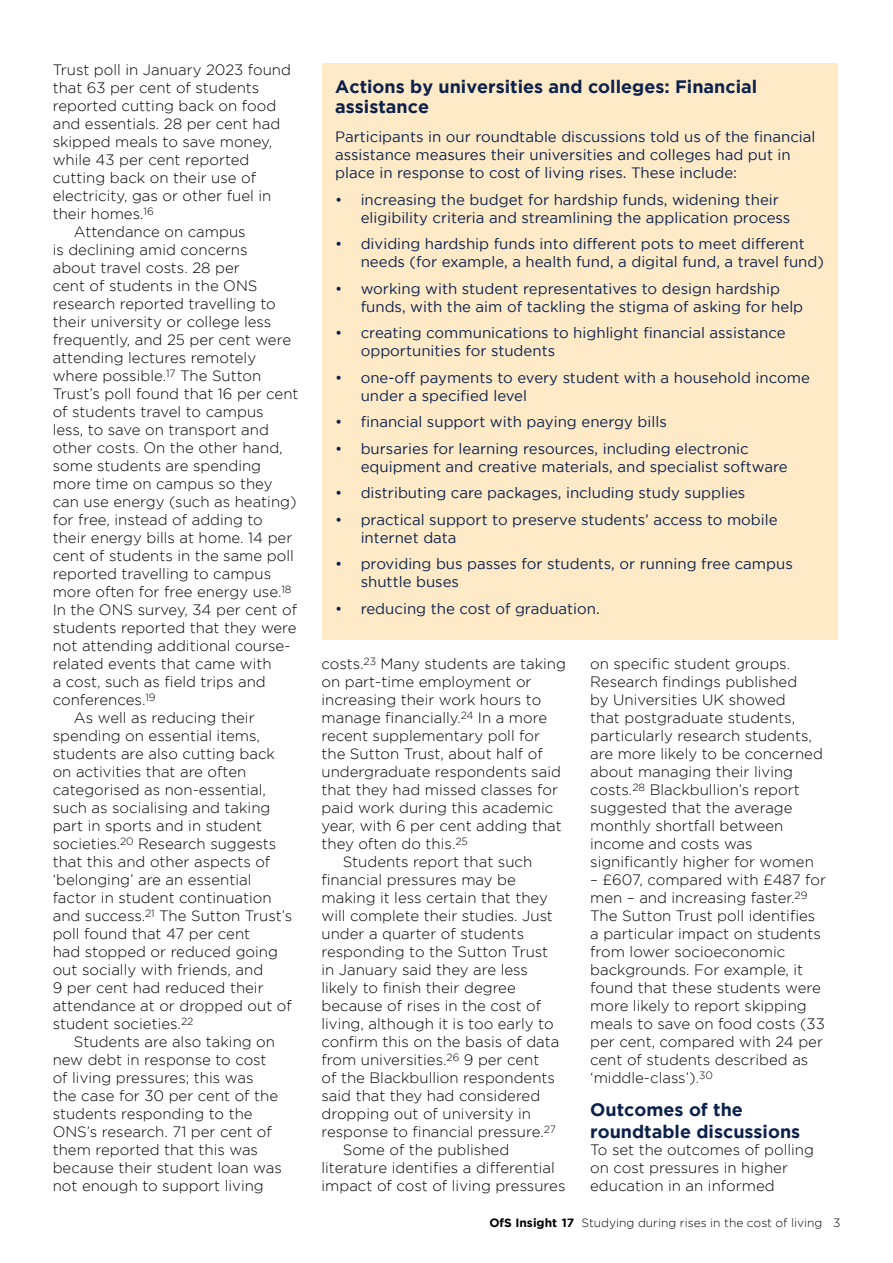
<style>
.page{position:relative;width:893px;height:1263px;background:#fff}
.page>*{position:absolute;margin:0;border:0;box-sizing:border-box;transform-origin:0 0}
.New_Style_Head_in_Ca{font:700 18px/19.5px "Gotham";color:#0c224c}
.New_Style_Sub_head_1{font:700 18px/21.6px "Gotham";color:#0c224c}
.New_style_TEXT{font:300 15px/18px "Gotham";color:#000}
.New_Style_Case_study{font:15px/18px "Gotham";color:#0c224c}
.t1{font:300 12px "Gotham";color:#000}
.s1{font-weight:700}
</style>
<div class="page">
<div style="left:322px;top:63px;width:516px;height:577px;background:#ffeac8"></div>
<p class="New_style_TEXT" style="left:53px;top:61px;width:240px">Trust poll in January 2023 found that 63 per cent of students reported cutting back on food and essentials. 28 per cent had skipped meals to save money, while 43 per cent reported cutting back on their use of electricity, gas or other fuel in their homes.<sup>16</sup></p>
<p class="New_style_TEXT" style="left:53px;top:223px;width:247px;text-indent:21px">Attendance on campus<br>is declining amid concerns<br>about travel costs. 28 per<br>cent of students in the ONS research reported travelling to their university or college less frequently, and 25 per cent were attending lectures remotely where possible.<sup>17</sup> The Sutton<br>Trust’s poll found that 16 per cent of students travel to campus<br>less, to save on transport and other costs. On the other hand, some students are spending more time on campus so they can use energy (such as heating) for free, instead of adding to their energy bills at home. 14 per cent of students in the same poll reported travelling to campus more often for free energy use.<sup>18<br></sup>In the ONS survey, 34 per cent of students reported that they were not attending additional course&shy;related events that came with<br>a cost, such as field trips and conferences.<sup>19</sup></p>
<p class="New_style_TEXT" style="left:53px;top:709px;width:241px;text-indent:21px">As well as reducing their spending on essential items, students are also cutting back on activities that are often categorised as non-essential, such as socialising and taking part in sports and in student societies.<sup>20</sup> Research suggests that this and other aspects of ‘belonging’ are an essential factor in student continuation and success.<sup>21</sup> The Sutton Trust’s poll found that 47 per cent<br>had stopped or reduced going out socially with friends, and<br>9 per cent had reduced their attendance at or dropped out of student societies.<sup>22</sup></p>
<p class="New_style_TEXT" style="left:53px;top:1033px;width:231px;text-indent:21px">Students are also taking on new debt in response to cost of living pressures; this was<br>the case for 30 per cent of the students responding to the<br>ONS’s research. 71 per cent of them reported that this was because their student loan was not enough to support living</p>
<h3 class="New_Style_Head_in_Ca" style="left:335px;top:76px;width:424px">Actions by universities and colleges: Financial assistance</h3>
<p class="New_Style_Case_study" style="left:335px;top:127px;width:482px">Participants in our roundtable discussions told us of the financial assistance measures their universities and colleges had put in place in response to cost of living rises. These include:</p>
<p class="New_Style_Case_study" style="left:361px;top:190px;width:431px;text-indent:-26px">• increasing the budget for hardship funds, widening their eligibility criteria and streamlining the application process</p>
<p class="New_Style_Case_study" style="left:361px;top:234px;width:465px;text-indent:-26px">• dividing hardship funds into different pots to meet different needs (for example, a health fund, a digital fund, a travel fund)</p>
<p class="New_Style_Case_study" style="left:361px;top:279px;width:444px;text-indent:-26px">• working with student representatives to design hardship funds, with the aim of tackling the stigma of asking for help</p>
<p class="New_Style_Case_study" style="left:361px;top:324px;width:426px;text-indent:-26px">• creating communications to highlight financial assistance opportunities for students</p>
<p class="New_Style_Case_study" style="left:361px;top:368px;width:451px;text-indent:-26px">• one-off payments to every student with a household income under a specified level</p>
<p class="New_Style_Case_study" style="left:335px;top:413px;width:333px">• financial support with paying energy bills</p>
<p class="New_Style_Case_study" style="left:361px;top:439px;width:429px;text-indent:-26px">• bursaries for learning resources, including electronic equipment and creative materials, and specialist software</p>
<p class="New_Style_Case_study" style="left:335px;top:484px;width:412px">• distributing care packages, including study supplies</p>
<p class="New_Style_Case_study" style="left:361px;top:510px;width:418px;text-indent:-26px">• practical support to preserve students’ access to mobile internet data</p>
<p class="New_Style_Case_study" style="left:361px;top:555px;width:434px;text-indent:-26px">• providing bus passes for students, or running free campus shuttle buses</p>
<p class="New_Style_Case_study" style="left:335px;top:599px;width:266px">• reducing the cost of graduation.</p>
<p class="New_style_TEXT" style="left:321px;top:655px;width:246px">costs.<sup>23</sup> Many students are taking on part-time employment or increasing their work hours to manage financially.<sup>24</sup> In a more recent supplementary poll for the Sutton Trust, about half of undergraduate respondents said that they had missed classes for paid work during this academic year, with 6 per cent adding that they often do this.<sup>25</sup></p>
<p class="New_style_TEXT" style="left:321px;top:853px;width:239px;text-indent:21px">Students report that such financial pressures may be making it less certain that they will complete their studies. Just under a quarter of students responding to the Sutton Trust in January said they are less likely to finish their degree because of rises in the cost of living, although it is too early to confirm this on the basis of data from universities.<sup>26</sup> 9 per cent<br>of the Blackbullion respondents said that they had considered dropping out of university in response to financial pressure.<sup>27</sup></p>
<p class="New_style_TEXT" style="left:321px;top:1141px;width:245px;text-indent:21px">Some of the published literature identifies a differential impact of cost of living pressures</p>
<p class="New_style_TEXT" style="left:590px;top:655px;width:234px">on specific student groups.<br>Research findings published<br>by Universities UK showed<br>that postgraduate students, particularly research students, are more likely to be concerned about managing their living costs.<sup>28</sup> Blackbullion’s report suggested that the average monthly shortfall between income and costs was significantly higher for women</p>
<p class="New_style_TEXT" style="left:590px;top:871px;width:237px">– £607, compared with £487 for men – and increasing faster.<sup>29<br></sup>The Sutton Trust poll identifies a particular impact on students from lower socioeconomic backgrounds. For example, it found that these students were more likely to report skipping meals to save on food costs (33 per cent, compared with 24 per cent of students described as ‘middle-class’).<sup>30</sup></p>
<h2 class="New_Style_Sub_head_1" style="left:590px;top:1098px;width:212px">Outcomes of the roundtable discussions</h2>
<p class="New_style_TEXT" style="left:590px;top:1141px;width:225px">To set the outcomes of polling on cost pressures in higher education in an informed</p>
<p class="t1" style="left:489px;top:1216px;width:353px"><span class="s1">OfS Insight 17</span> Studying during rises in the cost of living 3</p>
</div>
